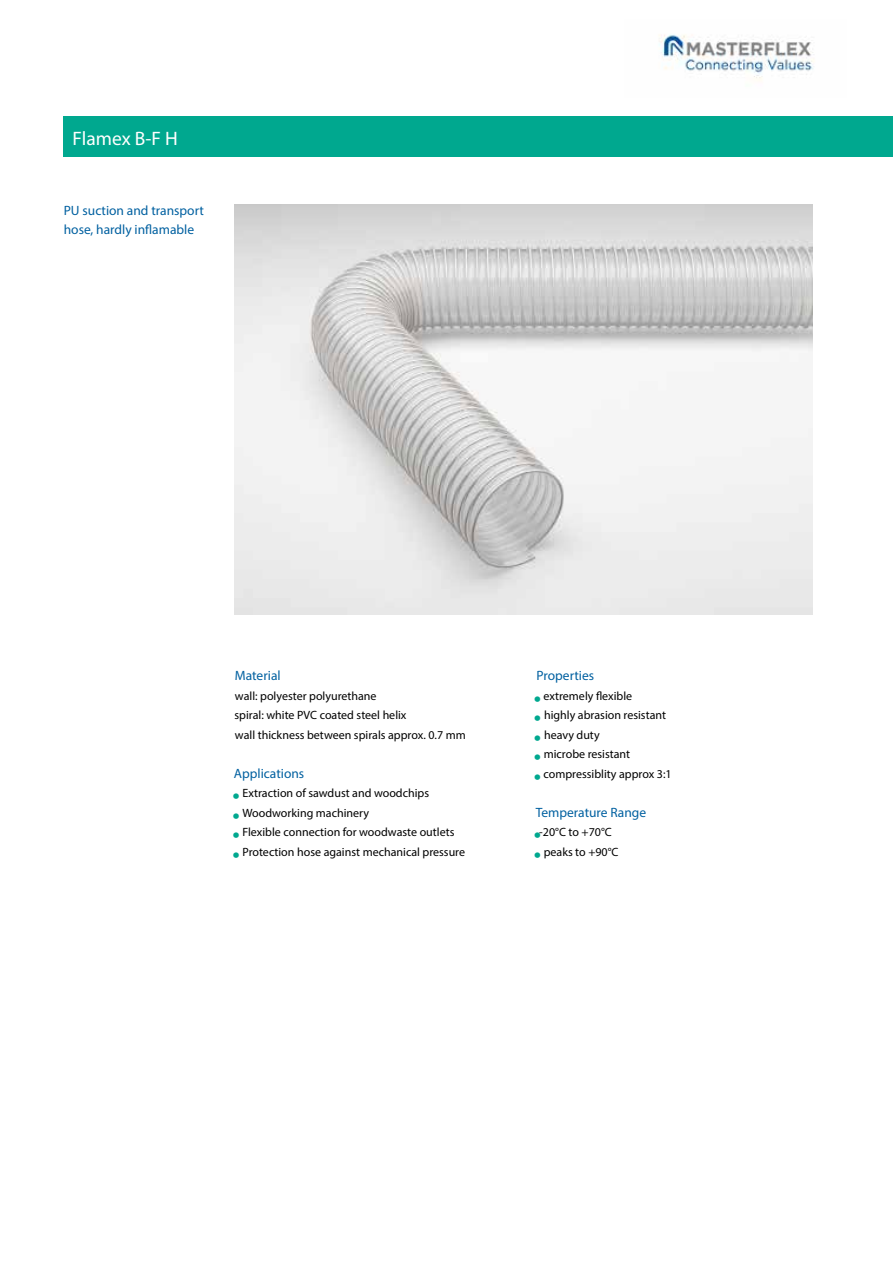
<style>
.page{position:relative;width:893px;height:1263px;background:#fff}
.page>*{position:absolute;margin:0;border:0;box-sizing:border-box;transform-origin:0 0}
.t1{font:19.5px "Myriad Pro";color:#fff}
.t2{font:13.5px/19.5px "Myriad Pro";color:#0060a0}
.t3{font:12px/19.5px "Myriad Pro";color:#000}
.s1{font-size:26.25px;color:#00a88f}
</style>
<div class="page">
<div style="left:63px;top:117px;width:830px;height:40px;background:#00a88f"></div>
<img style="left:659px;top:34px;width:155px;height:47px">
<img style="left:234px;top:205px;width:579px;height:409px">
<h1 class="t1" style="left:73px;top:126px;width:107px">Flamex B-F H</h1>
<p class="t2" style="left:64px;top:200px;width:142px">PU suction and transport hose, hardly inflamable</p>
<p class="t2" style="left:235px;top:666px;width:47px">Material</p>
<p class="t3" style="left:234px;top:686px;width:233px">wall: polyester polyurethane<br>spiral: white PVC coated steel helix<br>wall thickness between spirals approx. 0.7 mm</p>
<p class="t2" style="left:234px;top:763px;width:72px">Applications</p>
<p class="t3" style="left:232px;top:783px;width:198px"><span class="s1">•</span> Extraction of sawdust and woodchips</p>
<p class="t3" style="left:232px;top:803px;width:138px"><span class="s1">•</span> Woodworking machinery</p>
<p class="t3" style="left:232px;top:822px;width:224px"><span class="s1">•</span> Flexible connection for woodwaste outlets</p>
<p class="t3" style="left:232px;top:842px;width:234px"><span class="s1">•</span> Protection hose against mechanical pressure</p>
<p class="t2" style="left:537px;top:666px;width:59px">Properties</p>
<p class="t3" style="left:534px;top:686px;width:100px"><span class="s1">•</span> extremely flexible</p>
<p class="t3" style="left:534px;top:705px;width:134px"><span class="s1">•</span> highly abrasion resistant</p>
<p class="t3" style="left:534px;top:725px;width:67px"><span class="s1">•</span> heavy duty</p>
<p class="t3" style="left:534px;top:744px;width:98px"><span class="s1">•</span> microbe resistant</p>
<p class="t3" style="left:534px;top:764px;width:139px"><span class="s1">•</span> compressiblity approx 3:1</p>
<p class="t2" style="left:536px;top:802px;width:112px">Temperature Range</p>
<p class="t3" style="left:534px;top:822px;width:79px"><span class="s1">•</span>-20°C to +70°C</p>
<p class="t3" style="left:534px;top:842px;width:86px"><span class="s1">•</span> peaks to +90°C</p>
</div>
